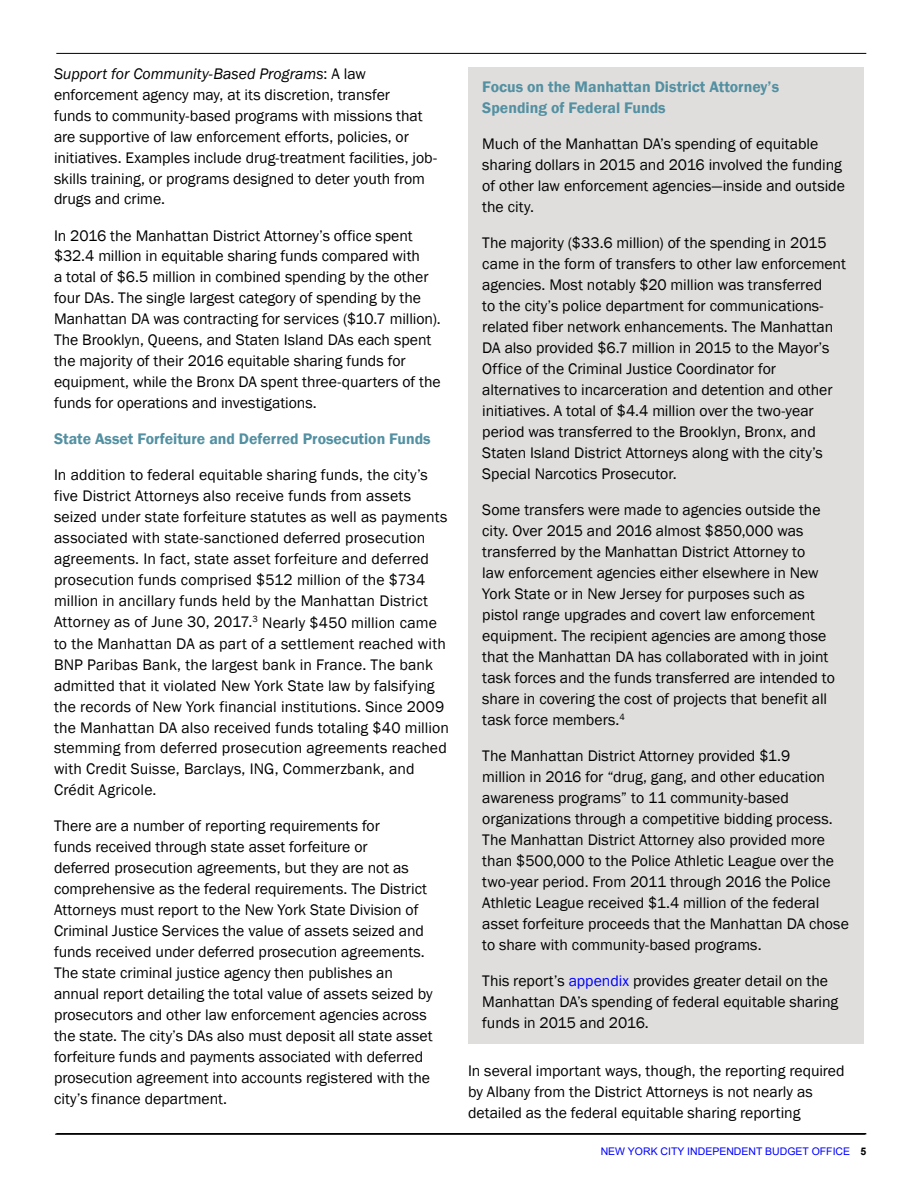
<style>
.page{position:relative;width:918px;height:1188px;background:#fff}
.page>*{position:absolute;margin:0;border:0;box-sizing:border-box;transform-origin:0 0}
.t1{font:15.75px/21px "Franklin Gothic";color:#000}
.t2{font:600 15.75px/21px "Franklin Gothic";color:#5390a1}
.t3{font:10.5px "Arial";color:#00f}
.s1{font-style:italic}
.s2{color:#00f}
.s3{font-weight:700;color:#000}
</style>
<div class="page">
<hr style="left:56px;top:1133px;width:810px;height:2px;background:#000">
<hr style="left:55px;top:1134px;width:810px;height:1px;background:#000">
<hr style="left:56px;top:53px;width:810px;height:1px;background:#000">
<div style="left:469px;top:68px;width:395px;height:976px;background:#dfdedd"></div>
<p class="t1" style="left:54px;top:63px;width:385px"><span class="s1">Support for Community-Based Programs</span>: A law enforcement agency may, at its discretion, transfer<br>funds to community-based programs with missions that are supportive of law enforcement efforts, policies, or initiatives. Examples include drug-treatment facilities, job&shy;skills training, or programs designed to deter youth from drugs and crime.</p>
<p class="t1" style="left:54px;top:225px;width:388px">In 2016 the Manhattan District Attorney’s office spent $32.4 million in equitable sharing funds compared with<br>a total of $6.5 million in combined spending by the other four DAs. The single largest category of spending by the Manhattan DA was contracting for services ($10.7 million).<br>The Brooklyn, Queens, and Staten Island DAs each spent the majority of their 2016 equitable sharing funds for equipment, while the Bronx DA spent three-quarters of the funds for operations and investigations.</p>
<p class="t2" style="left:54px;top:429px;width:378px">State Asset Forfeiture and Deferred Prosecution Funds</p>
<p class="t1" style="left:54px;top:465px;width:397px">In addition to federal equitable sharing funds, the city’s five District Attorneys also receive funds from assets seized under state forfeiture statutes as well as payments associated with state-sanctioned deferred prosecution agreements. In fact, state asset forfeiture and deferred prosecution funds comprised $512 million of the $734 million in ancillary funds held by the Manhattan District Attorney as of June 30, 2017.<sup>3</sup> Nearly $450 million came to the Manhattan DA as part of a settlement reached with BNP Paribas Bank, the largest bank in France. The bank admitted that it violated New York State law by falsifying the records of New York financial institutions. Since 2009 the Manhattan DA also received funds totaling $40 million stemming from deferred prosecution agreements reached with Credit Suisse, Barclays, ING, Commerzbank, and Crédit Agricole.</p>
<p class="t1" style="left:54px;top:816px;width:380px">There are a number of reporting requirements for<br>funds received through state asset forfeiture or<br>deferred prosecution agreements, but they are not as comprehensive as the federal requirements. The District Attorneys must report to the New York State Division of Criminal Justice Services the value of assets seized and funds received under deferred prosecution agreements.<br>The state criminal justice agency then publishes an annual report detailing the total value of assets seized by prosecutors and other law enforcement agencies across the state. The city’s DAs also must deposit all state asset forfeiture funds and payments associated with deferred prosecution agreement into accounts registered with the city’s finance department.</p>
<p class="t2" style="left:482px;top:76px;width:298px">Focus on the Manhattan District Attorney’s<br>Spending of Federal Funds</p>
<p class="t1" style="left:482px;top:134px;width:364px">Much of the Manhattan DA’s spending of equitable sharing dollars in 2015 and 2016 involved the funding of other law enforcement agencies—inside and outside the city.</p>
<p class="t1" style="left:482px;top:233px;width:365px">The majority ($33.6 million) of the spending in 2015 came in the form of transfers to other law enforcement agencies. Most notably $20 million was transferred<br>to the city’s police department for communications&shy;related fiber network enhancements. The Manhattan DA also provided $6.7 million in 2015 to the Mayor’s Office of the Criminal Justice Coordinator for alternatives to incarceration and detention and other initiatives. A total of $4.4 million over the two-year period was transferred to the Brooklyn, Bronx, and Staten Island District Attorneys along with the city’s Special Narcotics Prosecutor.</p>
<p class="t1" style="left:482px;top:500px;width:354px">Some transfers were made to agencies outside the city. Over 2015 and 2016 almost $850,000 was transferred by the Manhattan District Attorney to<br>law enforcement agencies either elsewhere in New York State or in New Jersey for purposes such as pistol range upgrades and covert law enforcement equipment. The recipient agencies are among those that the Manhattan DA has collaborated with in joint task forces and the funds transferred are intended to share in covering the cost of projects that benefit all task force members.<sup>4</sup></p>
<p class="t1" style="left:482px;top:746px;width:368px">The Manhattan District Attorney provided $1.9<br>million in 2016 for “drug, gang, and other education awareness programs” to 11 community-based organizations through a competitive bidding process.<br>The Manhattan District Attorney also provided more than $500,000 to the Police Athletic League over the two-year period. From 2011 through 2016 the Police Athletic League received $1.4 million of the federal asset forfeiture proceeds that the Manhattan DA chose to share with community-based programs.</p>
<p class="t1" style="left:482px;top:971px;width:357px">This report’s <span class="s2">appendix</span> provides greater detail on the<br>Manhattan DA’s spending of federal equitable sharing funds in 2015 and 2016.</p>
<p class="t1" style="left:468px;top:1060px;width:378px">In several important ways, though, the reporting required by Albany from the District Attorneys is not nearly as detailed as the federal equitable sharing reporting</p>
<p class="t3" style="left:601px;top:1144px;width:267px">NEW YORK CITY INDEPENDENT BUDGET OFFICE <span class="s3">5</span></p>
</div>
